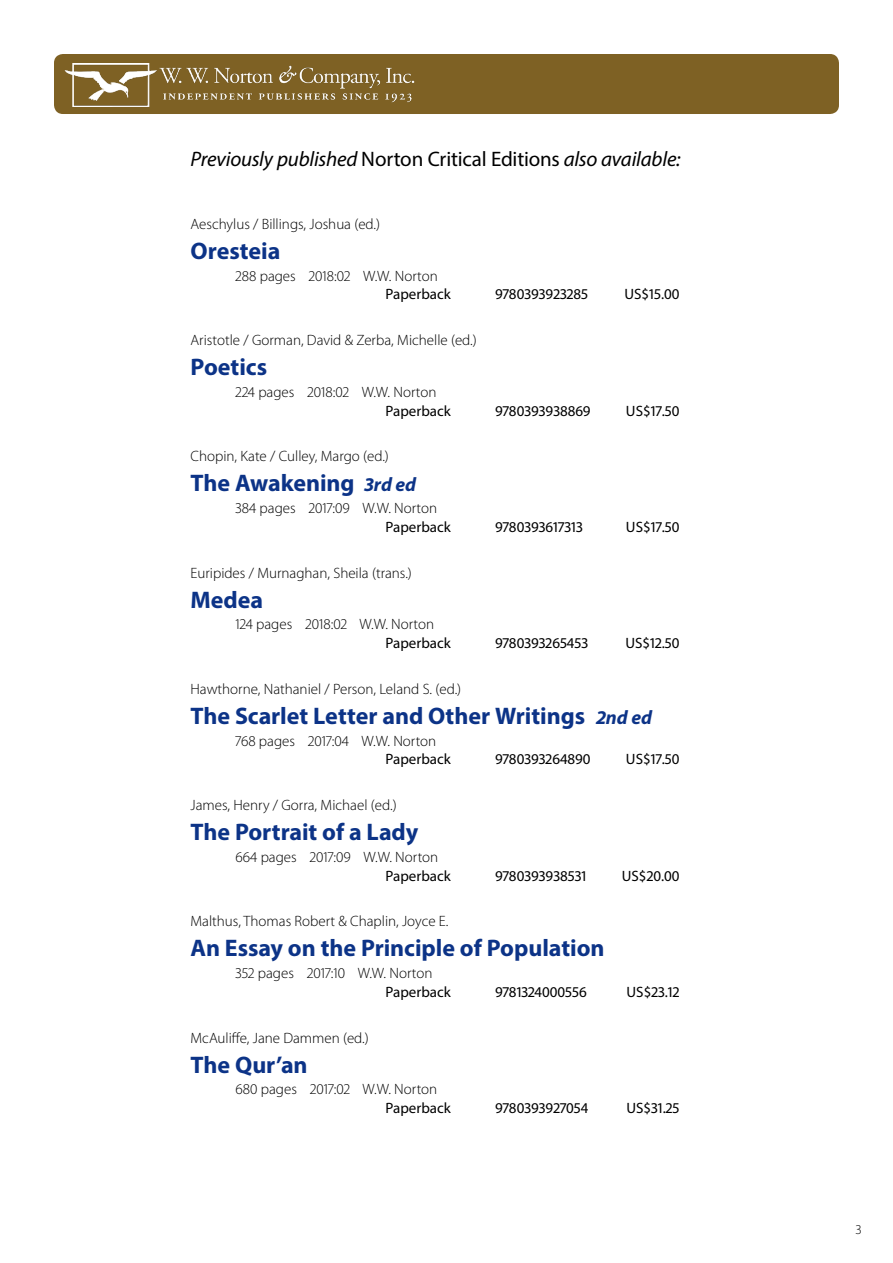
<style>
.page{position:relative;width:893px;height:1263px;background:#fff}
.page>*{position:absolute;margin:0;border:0;box-sizing:border-box;transform-origin:0 0}
.t1{font:700 24px "Myriad Pro";letter-spacing:-.005em;color:#0c3387}
.t2{font:italic 21px "Myriad Pro";letter-spacing:-.01em;color:#000}
.t3{font:300 15px "Myriad Pro";color:#000}
.t4{font:15px "Myriad Pro";color:#000}
.t5{font:300 13.5px "Myriad Pro";color:#000}
.s1{font-style:normal}
.s2{font-style:italic;font-size:19.5px}
</style>
<div class="page">
<div style="left:54px;top:54px;width:785px;height:60px;background:#7e6124;border-radius:9px"></div>
<img style="left:64px;top:63px;width:351px;height:43px">
<h2 class="t2" style="left:190px;top:146px;width:492px">Previously published <span class="s1">Norton Critical Editions</span> also available:</h2>
<p class="t3" style="left:190px;top:216px;width:191px">Aeschylus / Billings, Joshua (ed.)</p>
<h1 class="t1" style="left:190px;top:235px;width:91px">Oresteia</h1>
<p class="t3" style="left:236px;top:267px;width:204px">288 pages 2018:02 W.W. Norton</p>
<p class="t4" style="left:386px;top:285px;width:67px">Paperback</p>
<p class="t4" style="left:495px;top:285px;width:95px">9780393923285</p>
<p class="t4" style="left:624px;top:285px;width:57px">US$15.00</p>
<p class="t3" style="left:190px;top:332px;width:288px">Aristotle / Gorman, David &amp; Zerba, Michelle (ed.)</p>
<h1 class="t1" style="left:190px;top:351px;width:78px">Poetics</h1>
<p class="t3" style="left:236px;top:384px;width:202px">224 pages 2018:02 W.W. Norton</p>
<p class="t4" style="left:386px;top:401px;width:67px">Paperback</p>
<p class="t4" style="left:495px;top:401px;width:97px">9780393938869</p>
<p class="t4" style="left:626px;top:401px;width:55px">US$17.50</p>
<p class="t3" style="left:190px;top:448px;width:200px">Chopin, Kate / Culley, Margo (ed.)</p>
<h1 class="t1" style="left:190px;top:468px;width:227px">The Awakening <span class="s2">3rd ed</span></h1>
<p class="t3" style="left:236px;top:500px;width:203px">384 pages 2017:09 W.W. Norton</p>
<p class="t4" style="left:386px;top:518px;width:67px">Paperback</p>
<p class="t4" style="left:495px;top:518px;width:89px">9780393617313</p>
<p class="t4" style="left:626px;top:518px;width:55px">US$17.50</p>
<p class="t3" style="left:190px;top:564px;width:223px">Euripides / Murnaghan, Sheila (trans.)</p>
<h1 class="t1" style="left:190px;top:584px;width:74px">Medea</h1>
<p class="t3" style="left:236px;top:616px;width:200px">124 pages 2018:02 W.W. Norton</p>
<p class="t4" style="left:386px;top:634px;width:67px">Paperback</p>
<p class="t4" style="left:495px;top:634px;width:95px">9780393265453</p>
<p class="t4" style="left:625px;top:634px;width:56px">US$12.50</p>
<p class="t3" style="left:190px;top:681px;width:272px">Hawthorne, Nathaniel / Person, Leland S. (ed.)</p>
<h1 class="t1" style="left:190px;top:700px;width:463px">The Scarlet Letter and Other Writings <span class="s2">2nd ed</span></h1>
<p class="t3" style="left:236px;top:732px;width:202px">768 pages 2017:04 W.W. Norton</p>
<p class="t4" style="left:386px;top:750px;width:67px">Paperback</p>
<p class="t4" style="left:495px;top:750px;width:97px">9780393264890</p>
<p class="t4" style="left:626px;top:750px;width:55px">US$17.50</p>
<p class="t3" style="left:190px;top:797px;width:208px">James, Henry / Gorra, Michael (ed.)</p>
<h1 class="t1" style="left:190px;top:816px;width:229px">The Portrait of a Lady</h1>
<p class="t3" style="left:236px;top:849px;width:204px">664 pages 2017:09 W.W. Norton</p>
<p class="t4" style="left:386px;top:866px;width:67px">Paperback</p>
<p class="t4" style="left:495px;top:866px;width:93px">9780393938531</p>
<p class="t4" style="left:622px;top:866px;width:59px">US$20.00</p>
<p class="t3" style="left:190px;top:913px;width:260px">Malthus, Thomas Robert &amp; Chaplin, Joyce E.</p>
<h1 class="t1" style="left:190px;top:933px;width:416px">An Essay on the Principle of Population</h1>
<p class="t3" style="left:236px;top:965px;width:198px">352 pages 2017:10 W.W. Norton</p>
<p class="t4" style="left:386px;top:983px;width:67px">Paperback</p>
<p class="t4" style="left:495px;top:983px;width:93px">9781324000556</p>
<p class="t4" style="left:627px;top:983px;width:54px">US$23.12</p>
<p class="t3" style="left:190px;top:1029px;width:180px">McAuliffe, Jane Dammen (ed.)</p>
<h1 class="t1" style="left:190px;top:1049px;width:119px">The Qur’an</h1>
<p class="t3" style="left:236px;top:1081px;width:203px">680 pages 2017:02 W.W. Norton</p>
<p class="t4" style="left:386px;top:1099px;width:67px">Paperback</p>
<p class="t4" style="left:495px;top:1099px;width:95px">9780393927054</p>
<p class="t4" style="left:626px;top:1099px;width:55px">US$31.25</p>
<p class="t5" style="left:856px;top:1222px;width:7px">3</p>
</div>
